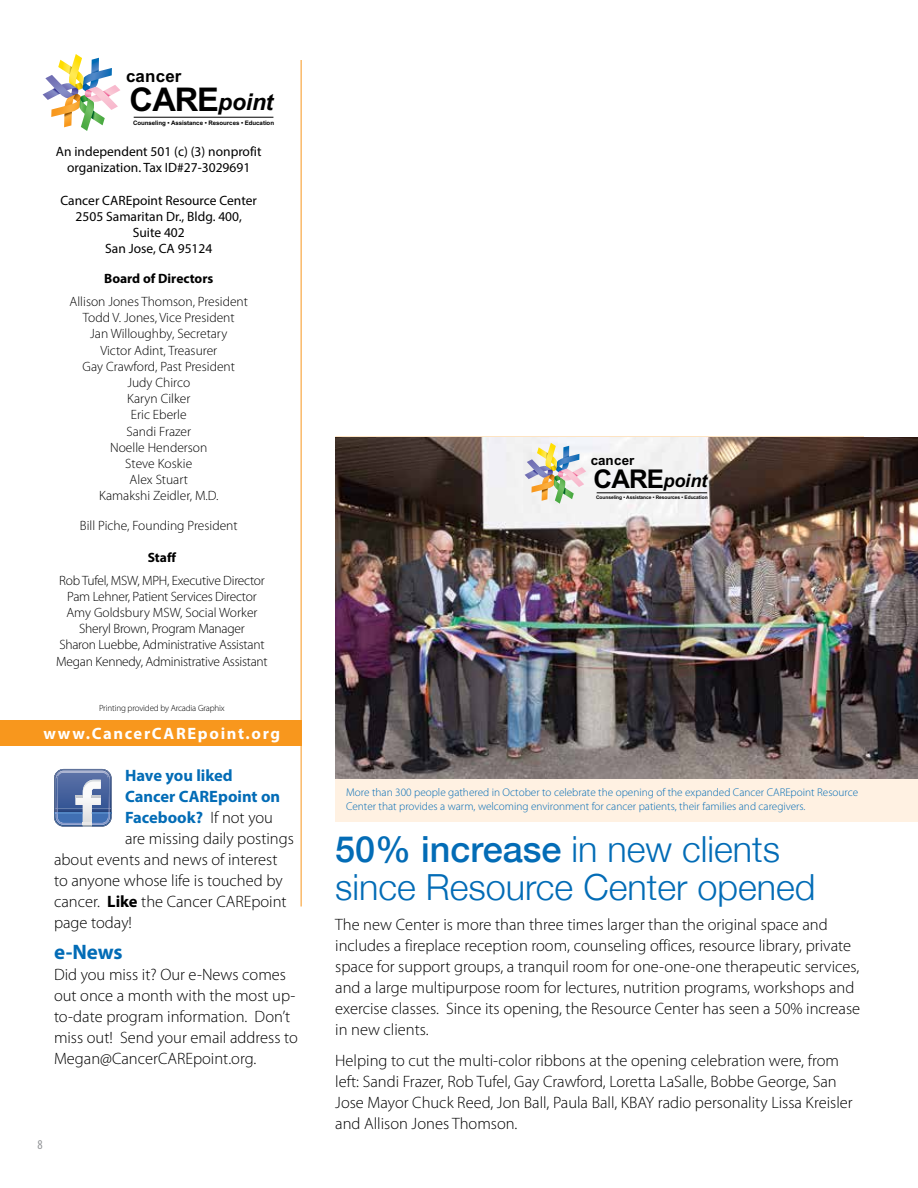
<style>
.page{position:relative;width:918px;height:1188px;background:#fff}
.page>*{position:absolute;margin:0;border:0;box-sizing:border-box;transform-origin:0 0}
.t1{font:300 36px/37.5px "Helvetica Neue";color:#036cb6}
.t2{font:italic 700 23.1px "Arial";letter-spacing:-.01em;color:#000}
.t3{font:700 21px "Myriad Pro";color:#036cb6}
.t4{font:italic 700 18.3px "Arial";letter-spacing:-.01em;color:#000}
.t5{font:700 16.95px "Arial";color:#000}
.t6{font:300 16.5px/21px "Myriad Pro";color:#000}
.t7{font:700 16.5px "Myriad Pro";color:#036cb6}
.t8{font:700 16.5px "Myriad Pro";letter-spacing:.1em;color:#fff}
.t9{font:300 13.5px/16.2px "Myriad Pro";color:#000;text-align:center}
.t10{font:300 13.5px/16.2px "Myriad Pro";letter-spacing:-.02em;color:#000;text-align:center}
.t11{font:13.5px/16.2px "Myriad Pro";color:#000;text-align:center}
.t12{font:700 13.5px "Myriad Pro";color:#000}
.t13{font:condensed 13.5px "Myriad Pro";color:#939598}
.t14{font:700 13.35px "Arial";color:#000}
.t15{font:300 11.25px/13.5px "Myriad Pro";color:#036cb6}
.t16{font:300 9px "Myriad Pro";letter-spacing:-.02em;color:#000}
.t17{font:700 6.15px "Arial";letter-spacing:-.01em;color:#000}
.t18{font:700 4.95px "Arial";letter-spacing:-.01em;color:#000}
.s1{font-style:normal;font-size:32.7px}
.s2{font-weight:300;color:#000}
.s3{font-weight:700}
.s4{font-style:normal;font-size:25.8px}
.s5{font-weight:500}
</style>
<div class="page">
<div style="left:335px;top:776px;width:583px;height:45px;background:#fff1e2"></div>
<div style="left:0;top:720px;width:302px;height:25px;background:#f8971d"></div>
<svg style="left:43px;top:54px;width:77px;height:77px"></svg>
<hr style="left:134px;top:117px;width:139px;height:1px;background:#000">
<hr style="left:301px;top:60px;width:1px;height:847px;background:#f8971d">
<img style="left:335px;top:437px;width:583px;height:342px">
<svg style="left:525px;top:443px;width:61px;height:61px"></svg>
<hr style="left:597px;top:493px;width:110px;height:1px;background:#000">
<svg style="left:54px;top:769px;width:58px;height:58px;background:#768db7"></svg>
<img style="left:56px;top:771px;width:54px;height:9px">
<p class="t5" style="left:126px;top:65px;width:57px">cancer</p>
<h2 class="t2" style="left:130px;top:87px;width:145px"><span class="s1">CARE</span>point</h2>
<p class="t17" style="left:133px;top:119px;width:143px">Counseling • Assistance • Resources • Education</p>
<p class="t11" style="left:56px;top:143px;width:207px">An independent 501 (c) (3) nonprofit organization. Tax ID#27-3029691</p>
<p class="t11" style="left:61px;top:192px;width:198px">Cancer CAREpoint Resource Center<br>2505 Samaritan Dr., Bldg. 400,<br>Suite 402<br>San Jose, CA 95124</p>
<p class="t12" style="left:104px;top:270px;width:111px">Board of Directors</p>
<p class="t9" style="left:70px;top:293px;width:180px">Allison Jones Thomson, President<br>Todd V. Jones, Vice President<br>Jan Willoughby, Secretary<br>Victor Adint, Treasurer<br>Gay Crawford, Past President<br>Judy Chirco<br>Karyn Cilker<br>Eric Eberle<br>Sandi Frazer<br>Noelle Henderson<br>Steve Koskie<br>Alex Stuart<br>Kamakshi Zeidler, M.D.</p>
<p class="t9" style="left:80px;top:517px;width:159px">Bill Piche, Founding President</p>
<p class="t12" style="left:148px;top:548px;width:30px">Staff</p>
<p class="t10" style="left:56px;top:572px;width:213px">Rob Tufel, MSW, MPH, Executive Director Pam Lehner, Patient Services Director Amy Goldsbury MSW, Social Worker Sheryl Brown, Program Manager<br>Sharon Luebbe, Administrative Assistant Megan Kennedy, Administrative Assistant</p>
<p class="t16" style="left:99px;top:702px;width:127px">Printing provided by Arcadia Graphix</p>
<p class="t8" style="left:43px;top:722px;width:238px">www.CancerCAREpoint.org</p>
<p class="t7" style="left:125px;top:765px;width:109px">Have you liked</p>
<p class="t7" style="left:125px;top:786px;width:157px">Cancer CAREpoint on</p>
<p class="t7" style="left:125px;top:807px;width:149px">Facebook? <span class="s2">If not you</span></p>
<p class="t6" style="left:125px;top:828px;width:170px">are missing daily postings</p>
<p class="t6" style="left:54px;top:849px;width:225px">about events and news of interest</p>
<p class="t6" style="left:54px;top:870px;width:230px">to anyone whose life is touched by</p>
<p class="t6" style="left:54px;top:891px;width:234px">cancer. <span class="s3">Like</span> the Cancer CAREpoint</p>
<p class="t6" style="left:54px;top:912px;width:80px">page today!</p>
<p class="t3" style="left:54px;top:938px;width:70px">e-News</p>
<p class="t6" style="left:54px;top:964px;width:245px">Did you miss it? Our e-News comes out once a month with the most up&shy;to-date program information. Don’t miss out! Send your email address to Megan@CancerCAREpoint.org.</p>
<p class="t13" style="left:38px;top:1136px;width:7px">8</p>
<p class="t14" style="left:591px;top:452px;width:45px">cancer</p>
<p class="t4" style="left:593px;top:469px;width:115px"><span class="s4">CARE</span>point</p>
<p class="t18" style="left:596px;top:494px;width:113px">Counseling • Assistance • Resources • Education</p>
<p class="t15" style="left:346px;top:786px;width:514px">More than 300 people gathered in October to celebrate the opening of the expanded Cancer CAREpoint Resource<br>Center that provides a warm, welcoming environment for cancer patients, their families and caregivers.</p>
<h1 class="t1" style="left:335px;top:828px;width:482px"><span class="s5">50% increase</span> in new clients since Resource Center opened</h1>
<p class="t6" style="left:335px;top:914px;width:527px">The new Center is more than three times larger than the original space and includes a fireplace reception room, counseling offices, resource library, private space for support groups, a tranquil room for one-one-one therapeutic services, and a large multipurpose room for lectures, nutrition programs, workshops and exercise classes. Since its opening, the Resource Center has seen a 50% increase in new clients.</p>
<p class="t6" style="left:335px;top:1050px;width:519px">Helping to cut the multi-color ribbons at the opening celebration were, from left: Sandi Frazer, Rob Tufel, Gay Crawford, Loretta LaSalle, Bobbe George, San Jose Mayor Chuck Reed, Jon Ball, Paula Ball, KBAY radio personality Lissa Kreisler and Allison Jones Thomson.</p>
</div>
